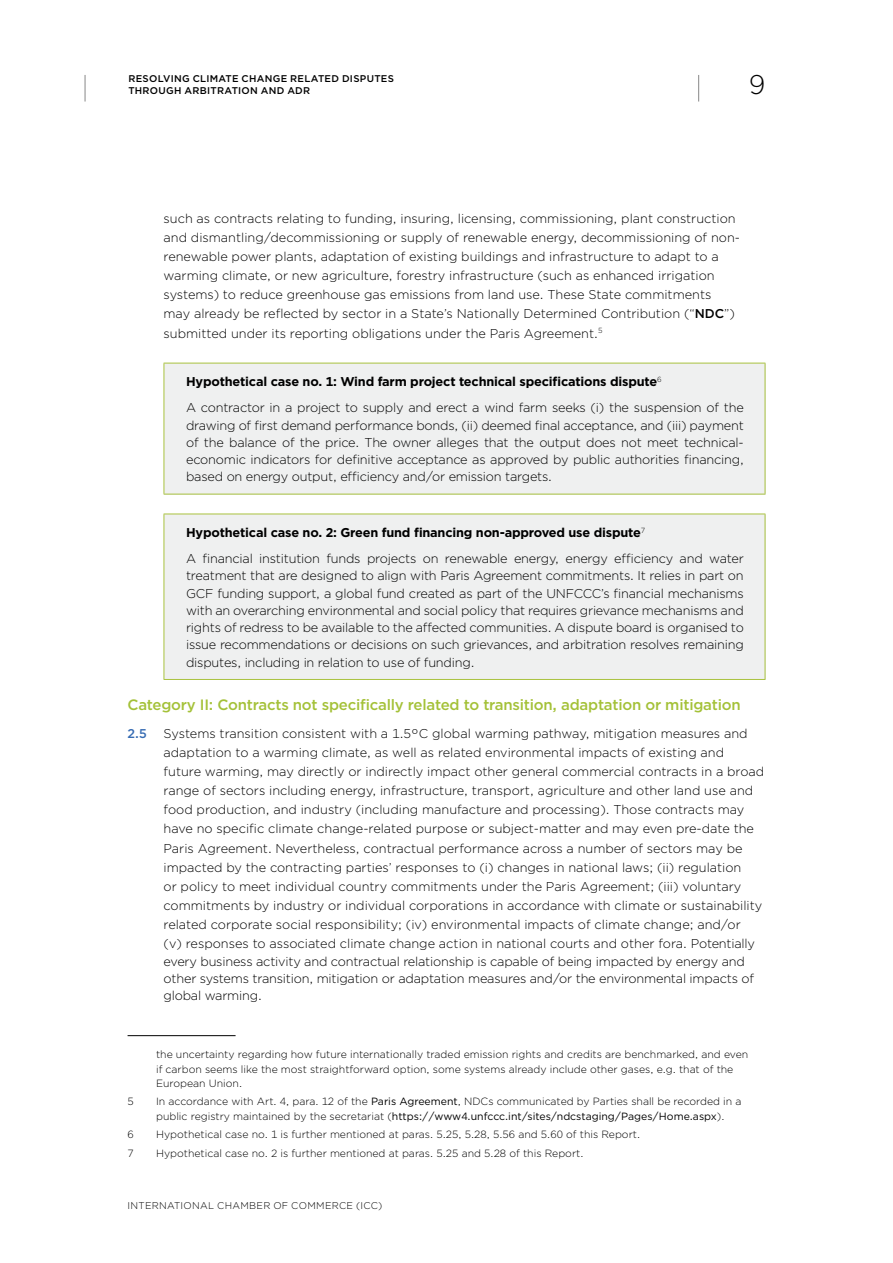
<style>
.page{position:relative;width:893px;height:1263px;background:#fff}
.page>*{position:absolute;margin:0;border:0;box-sizing:border-box;transform-origin:0 0}
.t1{font:300 27px "Gotham";color:#000}
.h3_subtitle_ReportGr{font:500 15px "Gotham";letter-spacing:-.015em;color:#a4c138}
.Body_number_BlueRepo{font:300 12.75px/19.2px "Gotham";color:#000}
.Body_ENCART_Report{font:300 12.75px/17.2px "Gotham";letter-spacing:-.015em;color:#000;text-align:justify}
.Body_ENCART_Report-2{font:700 12.75px "Gotham";letter-spacing:-.015em;color:#000}
.Body_number_BlueRepo-2{font:500 12.75px "Gotham";color:#376cb3}
.Footnote_Report{font:300 10.5px/14.2px "Gotham";color:#000}
.t2{font:500 9.75px/12px "Gotham";letter-spacing:.03em;color:#000}
.t3{font:300 9.75px "Gotham";letter-spacing:.03em;color:#000}
.s1{font-weight:500}
.s2{font-weight:400}
</style>
<div class="page">
<svg style="left:698px;top:75px;width:1px;height:27px"></svg>
<svg style="left:85px;top:75px;width:1px;height:27px"></svg>
<div style="left:164px;top:363px;width:601px;height:131px;background:#eff0f0"></div>
<hr style="left:164px;top:363px;width:601px;height:1px;background:#a9c23f">
<hr style="left:164px;top:363px;width:1px;height:131px;background:#a9c23f">
<hr style="left:765px;top:363px;width:1px;height:131px;background:#a9c23f">
<hr style="left:164px;top:494px;width:601px;height:1px;background:#a9c23f">
<div style="left:164px;top:514px;width:601px;height:165px;background:#eff0f0"></div>
<hr style="left:164px;top:514px;width:601px;height:1px;background:#a9c23f">
<hr style="left:164px;top:514px;width:1px;height:165px;background:#a9c23f">
<hr style="left:765px;top:514px;width:1px;height:165px;background:#a9c23f">
<hr style="left:164px;top:679px;width:601px;height:1px;background:#a9c23f">
<hr style="left:128px;top:1035px;width:108px;height:1px;background:#000">
<p class="t2" style="left:128px;top:72px;width:267px">RESOLVING CLIMATE CHANGE RELATED DISPUTES<br>THROUGH ARBITRATION AND ADR</p>
<h1 class="t1" style="left:749px;top:67px;width:18px">9</h1>
<p class="Body_number_BlueRepo" style="left:164px;top:208px;width:578px">such as contracts relating to funding, insuring, licensing, commissioning, plant construction and dismantling/decommissioning or supply of renewable energy, decommissioning of non&shy;renewable power plants, adaptation of existing buildings and infrastructure to adapt to a warming climate, or new agriculture, forestry infrastructure (such as enhanced irrigation systems) to reduce greenhouse gas emissions from land use. These State commitments may already be reflected by sector in a State’s Nationally Determined Contribution (“<span class="s1">NDC</span>”) submitted under its reporting obligations under the Paris Agreement.<sup>5</sup></p>
<p class="Body_ENCART_Report-2" style="left:186px;top:373px;width:477px">Hypothetical case no. 1: Wind farm project technical specifications dispute<sup>6</sup></p>
<p class="Body_ENCART_Report" style="left:186px;top:399px;width:559px">A contractor in a project to supply and erect a wind farm seeks (i) the suspension of the drawing of first demand performance bonds, (ii) deemed final acceptance, and (iii) payment of the balance of the price. The owner alleges that the output does not meet technical&shy;economic indicators for definitive acceptance as approved by public authorities financing, based on energy output, efficiency and/or emission targets.</p>
<p class="Body_ENCART_Report-2" style="left:186px;top:524px;width:461px">Hypothetical case no. 2: Green fund financing non-approved use dispute<sup>7</sup></p>
<p class="Body_ENCART_Report" style="left:186px;top:550px;width:559px">A financial institution funds projects on renewable energy, energy efficiency and water treatment that are designed to align with Paris Agreement commitments. It relies in part on GCF funding support, a global fund created as part of the UNFCCC’s financial mechanisms with an overarching environmental and social policy that requires grievance mechanisms and rights of redress to be available to the affected communities. A dispute board is organised to issue recommendations or decisions on such grievances, and arbitration resolves remaining disputes, including in relation to use of funding.</p>
<p class="h3_subtitle_ReportGr" style="left:128px;top:695px;width:615px">Category II: Contracts not specifically related to transition, adaptation or mitigation</p>
<p class="Body_number_BlueRepo-2" style="left:128px;top:725px;width:21px">2.5</p>
<p class="Body_number_BlueRepo" style="left:164px;top:723px;width:602px">Systems transition consistent with a 1.5°C global warming pathway, mitigation measures and adaptation to a warming climate, as well as related environmental impacts of existing and future warming, may directly or indirectly impact other general commercial contracts in a broad range of sectors including energy, infrastructure, transport, agriculture and other land use and food production, and industry (including manufacture and processing). Those contracts may have no specific climate change-related purpose or subject-matter and may even pre-date the Paris Agreement. Nevertheless, contractual performance across a number of sectors may be impacted by the contracting parties’ responses to (i) changes in national laws; (ii) regulation<br>or policy to meet individual country commitments under the Paris Agreement; (iii) voluntary commitments by industry or individual corporations in accordance with climate or sustainability related corporate social responsibility; (iv) environmental impacts of climate change; and/or<br>(v) responses to associated climate change action in national courts and other fora. Potentially</p>
<p class="Body_number_BlueRepo" style="left:164px;top:952px;width:592px;line-height:17.2px">every business activity and contractual relationship is capable of being impacted by energy and other systems transition, mitigation or adaptation measures and/or the environmental impacts of global warming.</p>
<p class="Footnote_Report" style="left:156px;top:1047px;width:594px">the uncertainty regarding how future internationally traded emission rights and credits are benchmarked, and even if carbon seems like the most straightforward option, some systems already include other gases, e.g. that of the<br>European Union.</p>
<p class="Footnote_Report" style="left:128px;top:1094px;width:8px">5</p>
<p class="Footnote_Report" style="left:156px;top:1094px;width:587px">In accordance with Art. 4, para. 12 of the <span class="s2">Paris Agreement</span>, NDCs communicated by Parties shall be recorded in a public registry maintained by the secretariat (<span class="s2">https://www4.unfccc.int/sites/ndcstaging/Pages/Home.aspx</span>).</p>
<p class="Footnote_Report" style="left:128px;top:1127px;width:8px">6</p>
<p class="Footnote_Report" style="left:156px;top:1127px;width:486px">Hypothetical case no. 1 is further mentioned at paras. 5.25, 5.28, 5.56 and 5.60 of this Report.</p>
<p class="Footnote_Report" style="left:128px;top:1145px;width:8px">7</p>
<p class="Footnote_Report" style="left:156px;top:1145px;width:429px">Hypothetical case no. 2 is further mentioned at paras. 5.25 and 5.28 of this Report.</p>
<p class="t3" style="left:128px;top:1199px;width:256px">INTERNATIONAL CHAMBER OF COMMERCE (ICC)</p>
</div>
